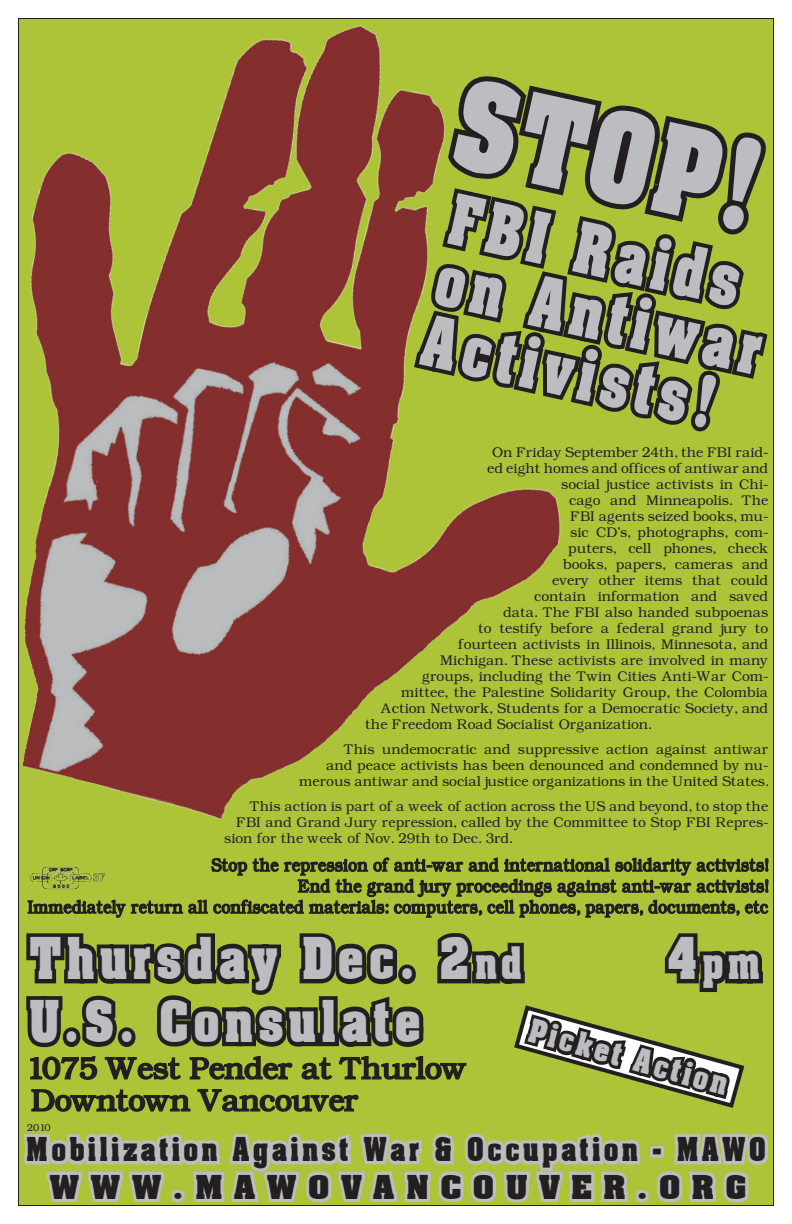
<style>
.page{position:relative;width:792px;height:1224px;background:#fff}
.page>*{position:absolute;margin:0;border:0;box-sizing:border-box;transform-origin:0 0}
.Chapter_Title{font:700 105px "Aardvark";color:#bcbdc0;scale:.82 1}
.Chapter_Title-2{font:700 60px/62px "Aardvark";color:#bcbdc0;scale:.78 1}
.Chapter_Title-3{font:700 49px "Aardvark";letter-spacing:.15em;color:#bcbdc0;scale:.83 1}
.Chapter_Title-4{font:700 38px "Aardvark";color:#bcbdc0;scale:.83 1}
.Chapter_Title-5{font:30px "Angleterre";color:#231f20}
.Chapter_Title-6{font:700 28px "Aardvark";letter-spacing:.17em;color:#231f20;scale:.82 1}
.Chapter_Title-7{font:700 28px "Aardvark";letter-spacing:.4em;color:#231f20;scale:1.05 1}
.Chapter_Title-8{font:700 28px "Aardvark";color:#bcbdc0;scale:.83 1}
.Chapter_Title-9{font:14px/16px "Angleterre";color:#231f20;text-align:right}
.Chapter_Title-10{font:10px "Angleterre";color:#231f20}
.s1{font-size:38px}
.s2{font-size:49px}
</style>
<div class="page">
<div style="left:18px;top:18px;width:756px;height:1188px;background:#adc439"></div>
<img style="left:18px;top:18px;width:664px;height:886px">
<svg style="left:409px;top:69px;width:359px;height:603px"></svg>
<svg style="left:27px;top:856px;width:742px;height:62px"></svg>
<svg style="left:19px;top:933px;width:754px;height:273px"></svg>
<img style="left:29px;top:867px;width:77px;height:23px">
<p class="Chapter_Title" style="left:479px;top:33px;width:377px;rotate:13deg">STOP!</p>
<p class="Chapter_Title-2" style="left:459px;top:183px;width:427px;rotate:13deg">FBI Raids on Antiwar<br>Activists!</p>
<p class="Chapter_Title-9" style="left:492px;top:444px;width:277px">On Friday September 24th, the FBI raid-</p>
<p class="Chapter_Title-9" style="left:487px;top:460px;width:282px">ed eight homes and offices of antiwar and</p>
<p class="Chapter_Title-9" style="left:561px;top:476px;width:208px">social justice activists in Chi-</p>
<p class="Chapter_Title-9" style="left:569px;top:492px;width:201px">cago and Minneapolis. The</p>
<p class="Chapter_Title-9" style="left:570px;top:508px;width:200px">FBI agents seized books, mu-</p>
<p class="Chapter_Title-9" style="left:570px;top:524px;width:200px">sic CD’s, photographs, com-</p>
<p class="Chapter_Title-9" style="left:568px;top:540px;width:202px">puters, cell phones, check</p>
<p class="Chapter_Title-9" style="left:563px;top:556px;width:207px">books, papers, cameras and</p>
<p class="Chapter_Title-9" style="left:552px;top:572px;width:218px">every other items that could</p>
<p class="Chapter_Title-9" style="left:534px;top:588px;width:236px">contain information and saved</p>
<p class="Chapter_Title-9" style="left:503px;top:604px;width:267px">data. The FBI also handed subpoenas</p>
<p class="Chapter_Title-9" style="left:478px;top:620px;width:292px">to testify before a federal grand jury to</p>
<p class="Chapter_Title-9" style="left:458px;top:636px;width:311px">fourteen activists in Illinois, Minnesota, and</p>
<p class="Chapter_Title-9" style="left:440px;top:652px;width:329px">Michigan. These activists are involved in many</p>
<p class="Chapter_Title-9" style="left:422px;top:668px;width:347px">groups, including the Twin Cities Anti-War Com-</p>
<p class="Chapter_Title-9" style="left:401px;top:684px;width:369px">mittee, the Palestine Solidarity Group, the Colombia</p>
<p class="Chapter_Title-9" style="left:381px;top:700px;width:389px">Action Network, Students for a Democratic Society, and</p>
<p class="Chapter_Title-9" style="left:365px;top:716px;width:288px">the Freedom Road Socialist Organization.</p>
<p class="Chapter_Title-9" style="left:299px;top:741px;width:471px">This undemocratic and suppressive action against antiwar<br>and peace activists has been denounced and condemned by nu&shy;merous antiwar and social justice organizations in the United States.</p>
<p class="Chapter_Title-9" style="left:250px;top:798px;width:520px">This action is part of a week of action across the US and beyond, to stop the</p>
<p class="Chapter_Title-9" style="left:236px;top:814px;width:533px">FBI and Grand Jury repression, called by the Committee to Stop FBI Repres-</p>
<p class="Chapter_Title-9" style="left:224px;top:830px;width:290px">sion for the week of Nov. 29th to Dec. 3rd.</p>
<p class="Chapter_Title-3" style="left:30px;top:917px;width:594px">Thursday Dec. 2<span class="s1">nd</span></p>
<p class="Chapter_Title-4" style="left:669px;top:931px;width:111px"><span class="s2">4</span>pm</p>
<p class="Chapter_Title-3" style="left:29px;top:980px;width:473px">U.S. Consulate</p>
<p class="Chapter_Title-5" style="left:26px;top:1050px;width:442px">1075 West Pender at Thurlow</p>
<p class="Chapter_Title-8" style="left:536px;top:1007px;width:248px;rotate:15deg">Picket Action</p>
<p class="Chapter_Title-5" style="left:31px;top:1082px;width:328px">Downtown Vancouver</p>
<p class="Chapter_Title-10" style="left:27px;top:1121px;width:25px">2010</p>
<p class="Chapter_Title-6" style="left:26px;top:1125px;width:903px">Mobilization Against War &amp; Occupation - MAWO</p>
<p class="Chapter_Title-7" style="left:50px;top:1163px;width:665px">WWW.MAWOVANCOUVER.ORG</p>
</div>
